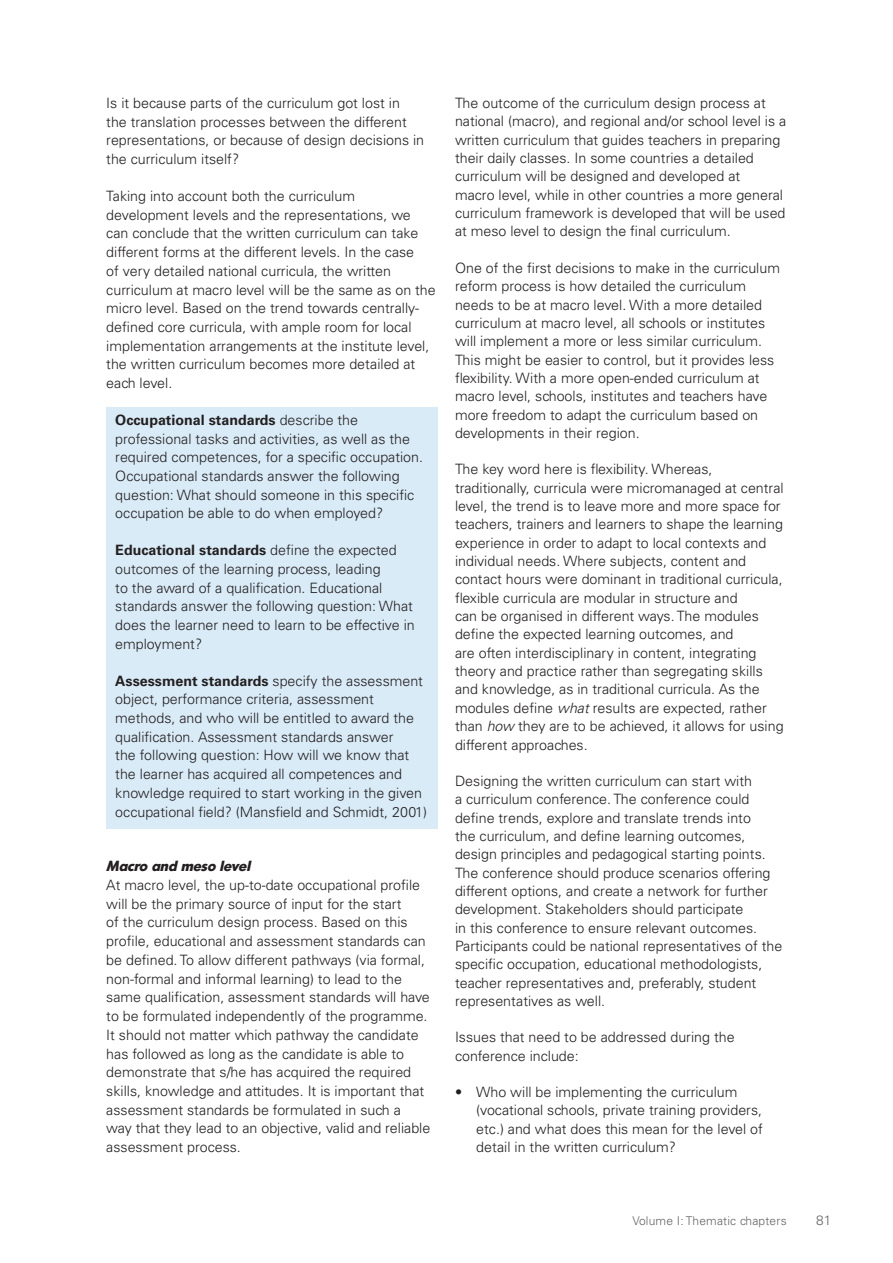
<style>
.page{position:relative;width:893px;height:1263px;background:#fff}
.page>*{position:absolute;margin:0;border:0;box-sizing:border-box;transform-origin:0 0}
.text{font:300 14.25px/18.3px "Univers LT Std";color:#231f20}
.Heading_4{font:italic 700 14.25px "Montreal TS";color:#231f20}
.t1{font:300 13.5px "Univers LT Std";color:#636366}
.t2{font:300 12px "Univers LT Std";letter-spacing:.015em;color:#636366}
.s1{font-weight:700}
.s2{font-style:italic}
</style>
<div class="page">
<div style="left:106px;top:407px;width:332px;height:421px;background:#d9ebf7"></div>
<p class="text" style="left:106px;top:94px;width:319px;line-height:18.8px">Is it because parts of the curriculum got lost in<br>the translation processes between the different representations, or because of design decisions in the curriculum itself?</p>
<p class="text" style="left:106px;top:186px;width:331px;line-height:18.8px">Taking into account both the curriculum development levels and the representations, we can conclude that the written curriculum can take different forms at the different levels. In the case<br>of very detailed national curricula, the written curriculum at macro level will be the same as on the micro level. Based on the trend towards centrally&shy;defined core curricula, with ample room for local implementation arrangements at the institute level, the written curriculum becomes more detailed at each level.</p>
<p class="text" style="left:115px;top:410px;width:309px;line-height:18.8px"><span class="s1">Occupational standards</span> describe the professional tasks and activities, as well as the required competences, for a specific occupation.<br>Occupational standards answer the following question: What should someone in this specific occupation be able to do when employed?</p>
<p class="text" style="left:115px;top:541px;width:301px;line-height:18.8px"><span class="s1">Educational standards</span> define the expected outcomes of the learning process, leading<br>to the award of a qualification. Educational standards answer the following question: What does the learner need to learn to be effective in employment?</p>
<p class="text" style="left:115px;top:671px;width:313px;line-height:18.8px"><span class="s1">Assessment standards</span> specify the assessment object, performance criteria, assessment methods, and who will be entitled to award the qualification. Assessment standards answer<br>the following question: How will we know that the learner has acquired all competences and knowledge required to start working in the given occupational field? (Mansfield and Schmidt, 2001)</p>
<p class="Heading_4" style="left:106px;top:856px;width:149px">Macro and meso level</p>
<p class="text" style="left:106px;top:876px;width:326px;line-height:18.8px">At macro level, the up-to-date occupational profile will be the primary source of input for the start<br>of the curriculum design process. Based on this profile, educational and assessment standards can be defined. To allow different pathways (via formal, non-formal and informal learning) to lead to the same qualification, assessment standards will have to be formulated independently of the programme.<br>It should not matter which pathway the candidate has followed as long as the candidate is able to demonstrate that s/he has acquired the required skills, knowledge and attitudes. It is important that assessment standards be formulated in such a<br>way that they lead to an objective, valid and reliable assessment process.</p>
<p class="text" style="left:455px;top:94px;width:333px">The outcome of the curriculum design process at national (macro), and regional and/or school level is a written curriculum that guides teachers in preparing their daily classes. In some countries a detailed curriculum will be designed and developed at<br>macro level, while in other countries a more general curriculum framework is developed that will be used at meso level to design the final curriculum.</p>
<p class="text" style="left:455px;top:259px;width:327px">One of the first decisions to make in the curriculum reform process is how detailed the curriculum needs to be at macro level. With a more detailed curriculum at macro level, all schools or institutes will implement a more or less similar curriculum.<br>This might be easier to control, but it provides less flexibility. With a more open-ended curriculum at macro level, schools, institutes and teachers have more freedom to adapt the curriculum based on developments in their region.</p>
<p class="text" style="left:455px;top:460px;width:330px">The key word here is flexibility. Whereas, traditionally, curricula were micromanaged at central level, the trend is to leave more and more space for teachers, trainers and learners to shape the learning experience in order to adapt to local contexts and individual needs. Where subjects, content and contact hours were dominant in traditional curricula, flexible curricula are modular in structure and<br>can be organised in different ways. The modules define the expected learning outcomes, and<br>are often interdisciplinary in content, integrating theory and practice rather than segregating skills and knowledge, as in traditional curricula. As the modules define <span class="s2">what</span> results are expected, rather than <span class="s2">how</span> they are to be achieved, it allows for using different approaches.</p>
<p class="text" style="left:455px;top:772px;width:329px">Designing the written curriculum can start with<br>a curriculum conference. The conference could define trends, explore and translate trends into<br>the curriculum, and define learning outcomes, design principles and pedagogical starting points.<br>The conference should produce scenarios offering different options, and create a network for further development. Stakeholders should participate<br>in this conference to ensure relevant outcomes.<br>Participants could be national representatives of the specific occupation, educational methodologists, teacher representatives and, preferably, student representatives as well.</p>
<p class="text" style="left:455px;top:1028px;width:281px">Issues that need to be addressed during the conference include:</p>
<p class="text" style="left:476px;top:1083px;width:288px;text-indent:-21px">• Who will be implementing the curriculum (vocational schools, private training providers, etc.) and what does this mean for the level of detail in the written curriculum?</p>
<p class="t2" style="left:632px;top:1213px;width:156px">Volume I: Thematic chapters</p>
<p class="t1" style="left:816px;top:1212px;width:17px">81</p>
</div>
